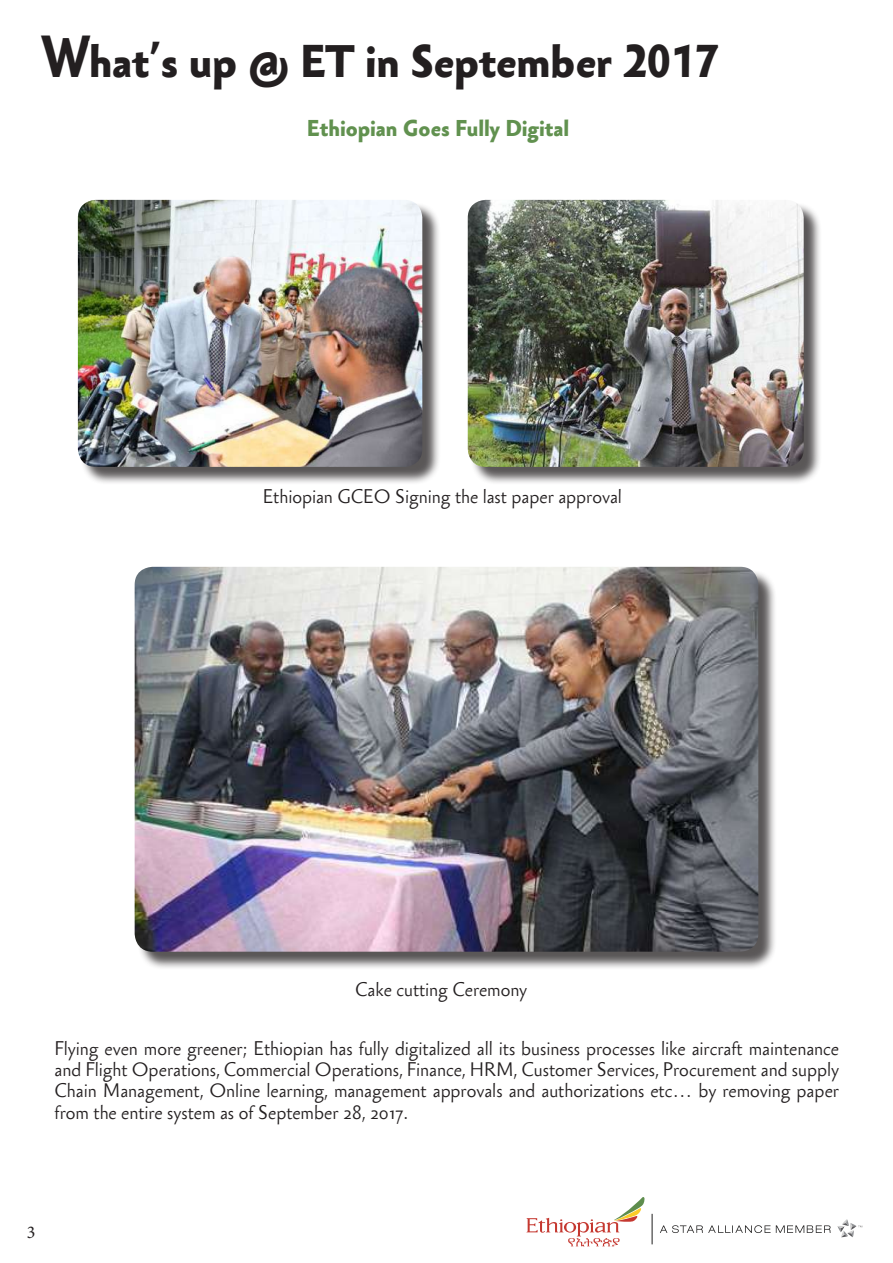
<style>
.page{position:relative;width:893px;height:1263px;background:#fff}
.page>*{position:absolute;margin:0;border:0;box-sizing:border-box;transform-origin:0 0}
.t1{font:700 42px "Sebastian Medium UCF";color:#231f20}
.t2{font:700 21px "Sebastian Medium UCF";color:#61914f}
.t3{font:300 18px/21.5px "Sebastian";color:#231f20;text-align:justify}
.t4{font:18px "Minion Pro";color:#231f20}
.s1{font-size:54.6px}
</style>
<div class="page">
<hr style="left:652px;top:1214px;width:1px;height:30px;background:#1f1e1e">
<svg style="left:837px;top:1219px;width:25px;height:18px"></svg>
<svg style="left:660px;top:1225px;width:171px;height:8px"></svg>
<svg style="left:526px;top:1197px;width:119px;height:49px"></svg>
<div style="left:80px;top:202px;width:361px;height:284px;background:#231f20;opacity:.75"></div>
<img style="left:78px;top:200px;width:344px;height:267px">
<div style="left:137px;top:569px;width:640px;height:401px;background:#231f20;opacity:.75"></div>
<img style="left:135px;top:567px;width:623px;height:385px">
<div style="left:470px;top:202px;width:352px;height:284px;background:#231f20;opacity:.75"></div>
<img style="left:468px;top:200px;width:336px;height:267px">
<h1 class="t1" style="left:43px;top:34px;width:678px"><span class="s1">W</span>hat’s up @ ET in September 2017</h1>
<p class="t2" style="left:307px;top:114px;width:264px">Ethiopian Goes Fully Digital</p>
<p class="t3" style="left:263px;top:486px;width:361px">Ethiopian GCEO Signing the last paper approval</p>
<p class="t3" style="left:355px;top:979px;width:174px">Cake cutting Ceremony</p>
<p class="t3" style="left:55px;top:1038px;width:786px">Flying even more greener; Ethiopian has fully digitalized all its business processes like aircraft maintenance and Flight Operations, Commercial Operations, Finance, HRM, Customer Services, Procurement and supply Chain Management, Online learning, management approvals and authorizations etc… by removing paper from the entire system as of September 28, 2017.</p>
<p class="t4" style="left:27px;top:1220px;width:10px">3</p>
</div>
